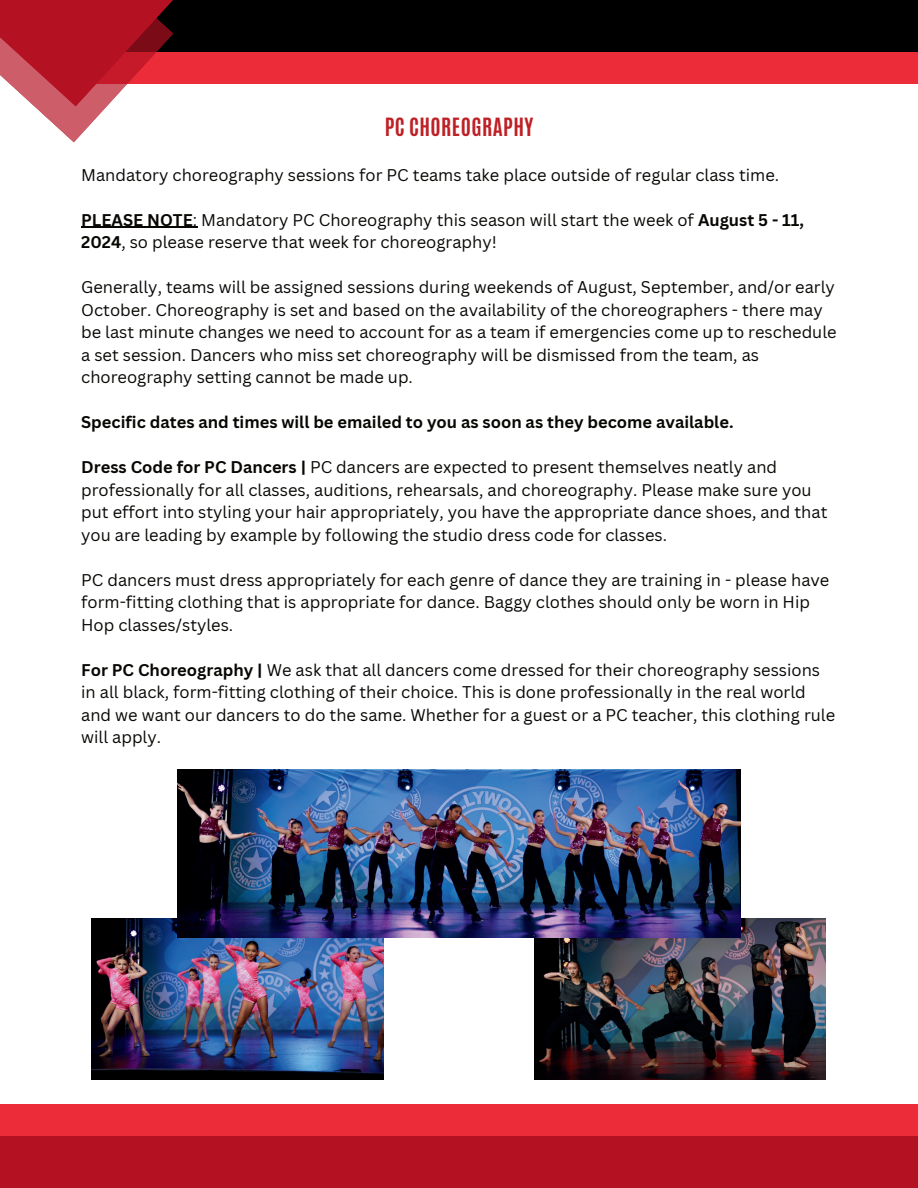
<style>
.page{position:relative;width:918px;height:1188px;background:#fff}
.page>*{position:absolute;margin:0;border:0;box-sizing:border-box;transform-origin:0 0}
.t1{font:700 21px "Antonio";letter-spacing:.02em;color:#be2025}
.t2{font:16.5px/22.5px "Canva Sans";color:#080704}
.t3{font:700 16.5px "Canva Sans";color:#080704}
.s1{font-weight:700}
</style>
<div class="page">
<div style="left:80px;top:49px;width:838px;height:35px;background:#ec2c39"></div>
<div style="left:0;top:1104px;width:918px;height:35px;background:#ec2c39"></div>
<div style="left:91px;top:0;width:827px;height:52px;background:#000"></div>
<div style="left:0;top:1136px;width:918px;height:52px;background:#b41123"></div>
<svg style="left:0;top:0;width:174px;height:143px"></svg>
<hr style="left:81px;top:227px;width:112px;height:1px;background:#080704">
<img style="left:92px;top:918px;width:291px;height:162px">
<img style="left:535px;top:918px;width:291px;height:162px">
<img style="left:178px;top:769px;width:562px;height:168px">
<p class="t1" style="left:385px;top:111px;width:150px">PC CHOREOGRAPHY</p>
<p class="t2" style="left:81px;top:163px;width:700px">Mandatory choreography sessions for PC teams take place outside of regular class time.</p>
<p class="t2" style="left:81px;top:208px;width:725px"><span class="s1">PLEASE NOTE</span>: Mandatory PC Choreography this season will start the week of <span class="s1">August 5 - 11,<br>2024</span>, so please reserve that week for choreography!</p>
<p class="t2" style="left:81px;top:276px;width:757px">Generally, teams will be assigned sessions during weekends of August, September, and/or early October. Choreography is set and based on the availability of the choreographers - there may be last minute changes we need to account for as a team if emergencies come up to reschedule a set session. Dancers who miss set choreography will be dismissed from the team, as choreography setting cannot be made up.</p>
<p class="t3" style="left:81px;top:412px;width:654px">Specific dates and times will be emailed to you as soon as they become available.</p>
<p class="t2" style="left:81px;top:456px;width:748px"><span class="s1">Dress Code for PC Dancers |</span> PC dancers are expected to present themselves neatly and professionally for all classes, auditions, rehearsals, and choreography. Please make sure you put effort into styling your hair appropriately, you have the appropriate dance shoes, and that you are leading by example by following the studio dress code for classes.</p>
<p class="t2" style="left:81px;top:568px;width:750px">PC dancers must dress appropriately for each genre of dance they are training in - please have form-fitting clothing that is appropriate for dance. Baggy clothes should only be worn in Hip<br>Hop classes/styles.</p>
<p class="t2" style="left:81px;top:658px;width:756px"><span class="s1">For PC Choreography |</span> We ask that all dancers come dressed for their choreography sessions in all black, form-fitting clothing of their choice. This is done professionally in the real world and we want our dancers to do the same. Whether for a guest or a PC teacher, this clothing rule will apply.</p>
</div>
